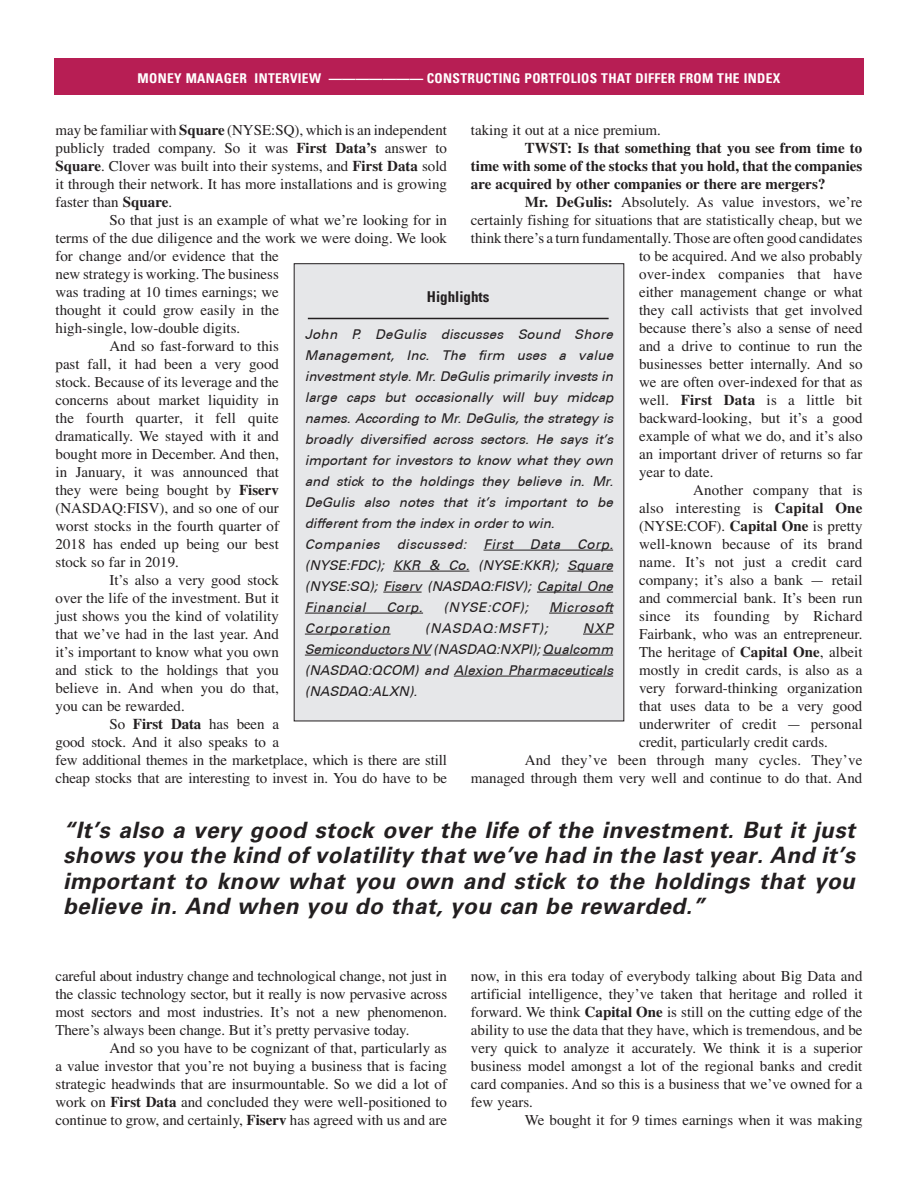
<style>
.page{position:relative;width:918px;height:1188px;background:#fff}
.page>*{position:absolute;margin:0;border:0;box-sizing:border-box;transform-origin:0 0}
.pullquote{font:italic 700 22.5px/25.5px "Univers";letter-spacing:.02em;color:#231f20;text-align:justify}
.Body_Text{font:15px/18px "Times";color:#231f20;text-align:justify}
.Body_Text-2{font:700 15px/18px "Times";color:#231f20;text-align:justify}
.t1{font:700 condensed 15px "Univers LT";color:#231f20}
.Highlights{font:italic 13.5px/21px "Univers CE";color:#231f20;text-align:justify}
.t2{font:700 condensed 13.5px "Univers LT";letter-spacing:.025em;color:#fff}
.Highlights-2{font:italic 13.5px "Univers CE";letter-spacing:.06em;color:#231f20}
.Highlights-3{font:italic 13.5px "Univers CE";letter-spacing:.025em;color:#231f20}
.Highlights-4{font:italic 13.5px "Univers CE";letter-spacing:.035em;color:#231f20}
.s1{font-weight:700}
</style>
<div class="page">
<div style="left:54px;top:58px;width:810px;height:36px;background:#b71e54"></div>
<div style="left:294px;top:264px;width:330px;height:457px;background:#e6e7e9"></div>
<hr style="left:308px;top:318px;width:301px;height:1px;background:#231f20">
<hr style="left:484px;top:550px;width:129px;height:1px;background:#231f20">
<hr style="left:393px;top:571px;width:76px;height:1px;background:#231f20">
<hr style="left:567px;top:571px;width:46px;height:1px;background:#231f20">
<hr style="left:383px;top:592px;width:39px;height:1px;background:#231f20">
<hr style="left:537px;top:592px;width:76px;height:1px;background:#231f20">
<hr style="left:305px;top:613px;width:118px;height:1px;background:#231f20">
<hr style="left:549px;top:613px;width:64px;height:1px;background:#231f20">
<hr style="left:305px;top:634px;width:86px;height:1px;background:#231f20">
<hr style="left:583px;top:634px;width:30px;height:1px;background:#231f20">
<hr style="left:305px;top:655px;width:126px;height:1px;background:#231f20">
<hr style="left:543px;top:655px;width:70px;height:1px;background:#231f20">
<hr style="left:454px;top:676px;width:159px;height:1px;background:#231f20">
<p class="t2" style="left:138px;top:70px;width:644px">MONEY MANAGER INTERVIEW ——————— CONSTRUCTING PORTFOLIOS THAT DIFFER FROM THE INDEX</p>
<p class="Body_Text" style="left:56px;top:122px;width:393px">may be familiar with <span class="s1">Square</span> (NYSE:SQ), which is an independent publicly traded company. So it was <span class="s1">First Data’s</span> answer to <span class="s1">Square</span>. Clover was built into their systems, and <span class="s1">First Data</span> sold it through their network. It has more installations and is growing faster than <span class="s1">Square</span>.</p>
<p class="Body_Text" style="left:56px;top:212px;width:393px;text-align:left;text-indent:54px">So that just is an example of what we’re looking for in terms of the due diligence and the work we were doing. We look for change and/or evidence that the<br>new strategy is working. The business<br>was trading at 10 times earnings; we<br>thought it could grow easily in the<br>high-single, low-double digits.</p>
<p class="Body_Text" style="left:56px;top:338px;width:225px;text-indent:54px">And so fast-forward to this past fall, it had been a very good stock. Because of its leverage and the concerns about market liquidity in the fourth quarter, it fell quite dramatically. We stayed with it and bought more in December. And then, in January, it was announced that they were being bought by <span class="s1">Fiserv </span>(NASDAQ:FISV), and so one of our worst stocks in the fourth quarter of 2018 has ended up being our best stock so far in 2019.</p>
<p class="Body_Text" style="left:56px;top:572px;width:225px;text-indent:54px">It’s also a very good stock over the life of the investment. But it just shows you the kind of volatility that we’ve had in the last year. And it’s important to know what you own and stick to the holdings that you believe in. And when you do that, you can be rewarded.</p>
<p class="Body_Text" style="left:56px;top:716px;width:393px;text-align:left;text-indent:54px">So <span class="s1">First Data</span> has been a<br>good stock. And it also speaks to a<br>few additional themes in the marketplace, which is there are still cheap stocks that are interesting to invest in. You do have to be</p>
<p class="Body_Text" style="left:471px;top:122px;width:192px">taking it out at a nice premium.</p>
<p class="Body_Text-2" style="left:471px;top:140px;width:393px;text-indent:54px">TWST: Is that something that you see from time to time with some of the stocks that you hold, that the companies are acquired by other companies or there are mergers?</p>
<p class="Body_Text" style="left:525px;top:194px;width:339px"><span class="s1">Mr. DeGulis:</span> Absolutely. As value investors, we’re</p>
<p class="Body_Text" style="left:471px;top:212px;width:393px">certainly fishing for situations that are statistically cheap, but we</p>
<p class="Body_Text" style="left:471px;top:230px;width:393px">think there’s a turn fundamentally. Those are often good candidates</p>
<p class="Body_Text" style="left:639px;top:248px;width:225px">to be acquired. And we also probably</p>
<p class="Body_Text" style="left:639px;top:266px;width:225px">over-index companies that have</p>
<p class="Body_Text" style="left:639px;top:284px;width:225px">either management change or what</p>
<p class="Body_Text" style="left:639px;top:302px;width:225px">they call activists that get involved</p>
<p class="Body_Text" style="left:639px;top:320px;width:225px">because there’s also a sense of need</p>
<p class="Body_Text" style="left:639px;top:338px;width:225px">and a drive to continue to run the</p>
<p class="Body_Text" style="left:639px;top:356px;width:225px">businesses better internally. And so</p>
<p class="Body_Text" style="left:639px;top:374px;width:225px">we are often over-indexed for that as</p>
<p class="Body_Text" style="left:639px;top:392px;width:225px">well. <span class="s1">First Data</span> is a little bit</p>
<p class="Body_Text" style="left:639px;top:410px;width:225px">backward-looking, but it’s a good</p>
<p class="Body_Text" style="left:639px;top:428px;width:225px">example of what we do, and it’s also</p>
<p class="Body_Text" style="left:639px;top:446px;width:225px">an important driver of returns so far</p>
<p class="Body_Text" style="left:639px;top:464px;width:76px">year to date.</p>
<p class="Body_Text" style="left:639px;top:482px;width:225px;text-indent:54px">Another company that is also interesting is <span class="s1">Capital One </span>(NYSE:COF). <span class="s1">Capital One</span> is pretty well-known because of its brand name. It’s not just a credit card company; it’s also a bank — retail and commercial bank. It’s been run since its founding by Richard Fairbank, who was an entrepreneur.<br>The heritage of <span class="s1">Capital One</span>, albeit mostly in credit cards, is also as a very forward-thinking organization that uses data to be a very good underwriter of credit — personal credit, particularly credit cards.</p>
<p class="Body_Text" style="left:471px;top:752px;width:393px;text-align:right">And they’ve been through many cycles. They’ve managed through them very well and continue to do that. And</p>
<p class="t1" style="left:427px;top:288px;width:64px">Highlights</p>
<p class="Highlights" style="left:305px;top:324px;width:310px">John P. DeGulis discusses Sound Shore Management, Inc. The firm uses a value investment style. Mr. DeGulis primarily invests in large caps but occasionally will buy midcap names. According to Mr. DeGulis, the strategy is broadly diversified across sectors. He says it’s important for investors to know what they own and stick to the holdings they believe in. Mr.<br>DeGulis also notes that it’s important to be different from the index in order to win.</p>
<p class="Highlights-3" style="left:305px;top:536px;width:76px">Companies</p>
<p class="Highlights-3" style="left:397px;top:536px;width:71px">discussed:</p>
<p class="Highlights" style="left:484px;top:534px;width:31px">First</p>
<p class="Highlights" style="left:530px;top:534px;width:32px">Data</p>
<p class="Highlights" style="left:305px;top:534px;width:310px;text-indent:272px">Corp. (NYSE:FDC); KKR &amp; Co. (NYSE:KKR); Square (NYSE:SQ); Fiserv (NASDAQ:FISV); Capital One Financial</p>
<p class="Highlights" style="left:386px;top:597px;width:38px">Corp.</p>
<p class="Highlights" style="left:444px;top:597px;width:86px">(NYSE:COF);</p>
<p class="Highlights-4" style="left:549px;top:599px;width:66px">Microsoft</p>
<p class="Highlights-2" style="left:305px;top:620px;width:86px">Corporation</p>
<p class="Highlights-2" style="left:425px;top:620px;width:125px">(NASDAQ:MSFT);</p>
<p class="Highlights" style="left:305px;top:618px;width:310px;text-indent:278px">NXP Semiconductors NV (NASDAQ:NXPI); Qualcomm (NASDAQ:QCOM) and Alexion Pharmaceuticals (NASDAQ:ALXN).</p>
<p class="pullquote" style="left:63px;top:817px;width:794px">“It’s also a very good stock over the life of the investment. But it just shows you the kind of volatility that we’ve had in the last year. And it’s important to know what you own and stick to the holdings that you believe in. And when you do that, you can be rewarded.”</p>
<p class="Body_Text" style="left:56px;top:968px;width:393px">careful about industry change and technological change, not just in the classic technology sector, but it really is now pervasive across most sectors and most industries. It’s not a new phenomenon.<br>There’s always been change. But it’s pretty pervasive today.</p>
<p class="Body_Text" style="left:56px;top:1040px;width:393px;text-indent:54px">And so you have to be cognizant of that, particularly as a value investor that you’re not buying a business that is facing strategic headwinds that are insurmountable. So we did a lot of work on <span class="s1">First Data</span> and concluded they were well-positioned to continue to grow, and certainly, <span class="s1">Fiserv</span> has agreed with us and are</p>
<p class="Body_Text" style="left:471px;top:968px;width:393px">now, in this era today of everybody talking about Big Data and artificial intelligence, they’ve taken that heritage and rolled it forward. We think <span class="s1">Capital One</span> is still on the cutting edge of the ability to use the data that they have, which is tremendous, and be very quick to analyze it accurately. We think it is a superior business model amongst a lot of the regional banks and credit card companies. And so this is a business that we’ve owned for a few years.</p>
<p class="Body_Text" style="left:525px;top:1112px;width:339px">We bought it for 9 times earnings when it was making</p>
</div>
